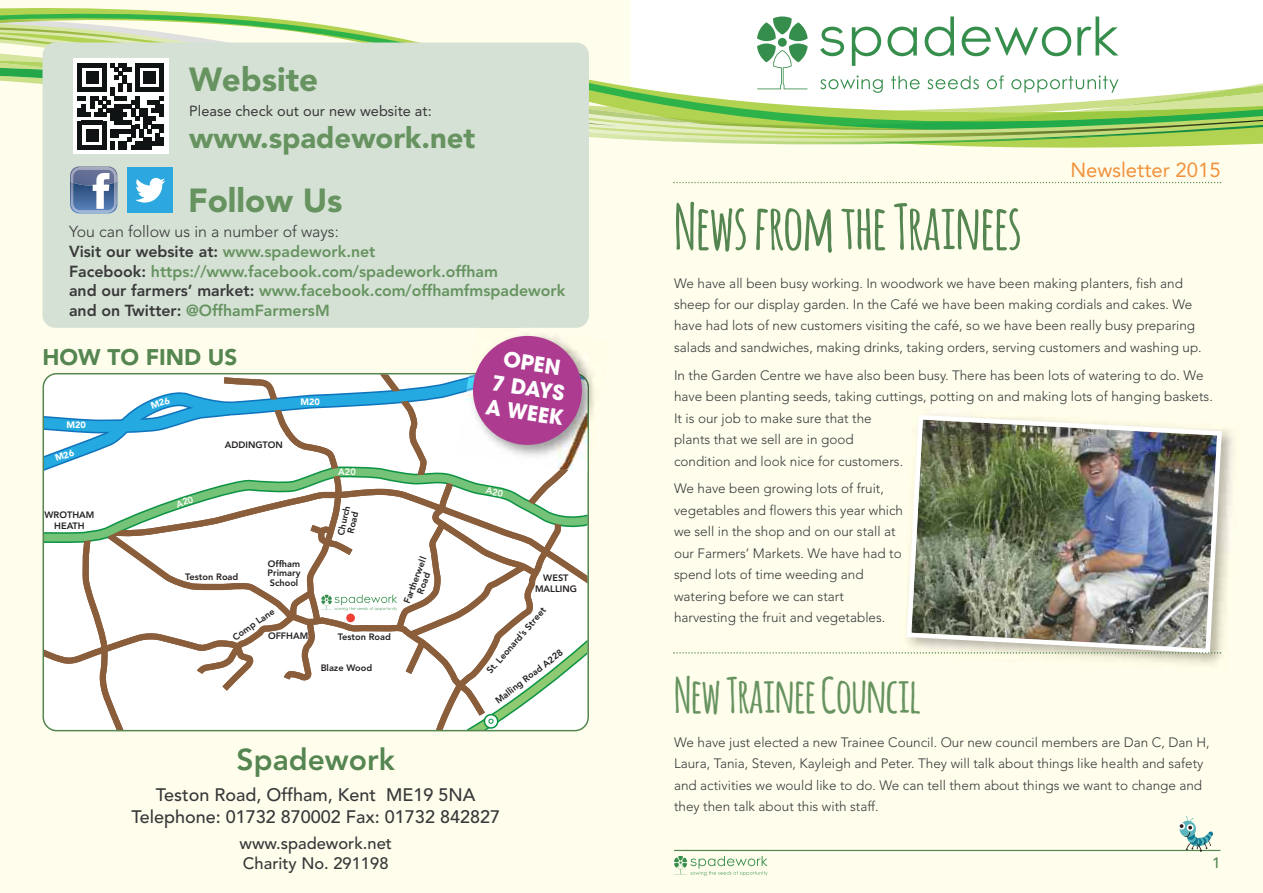
<style>
.page{position:relative;width:1263px;height:893px;background:#fff}
.page>*{position:absolute;margin:0;border:0;box-sizing:border-box;transform-origin:0 0}
.t1{font:700 61.5px "Amatic";color:#558652}
.t2{font:700 48px "Amatic";color:#669360}
.t3{font:900 33.15px "Avenir";color:#669360}
.t4{font:800 30px "Avenir";color:#558652}
.t5{font:900 29.1px "Avenir";color:#669360}
.t6{font:900 22.5px "Avenir";color:#558652}
.t7{font:700 20.7px/24.9px "Avant Garde";color:#fff;text-align:center}
.t8{font:20.25px "Avenir";color:#f1913c}
.t9{font:500 18px/22.4px "Avenir";color:#39383a;text-align:center}
.t10{font:500 16.5px/20.5px "Avenir";color:#39383a}
.t11{font:800 15.9px/19.6px "Avenir";color:#669360}
.t12{font:500 15px "Avenir";color:#558652}
.t13{font:14.55px "Avenir";color:#39383a}
.t14{font:300 13.5px/21.5px "Avenir";color:#39383a}
.t15{font:800 9.15px/9.1px "Avenir";color:#231f20;text-align:center}
.t16{font:900 9.15px "Avenir";color:#fff}
.t17{font:800 9.15px "Avenir";color:#fff}
.s1{font-weight:300;color:#39383a}
.s2{color:#39383a}
</style>
<div class="page">
<div style="left:0;top:188px;width:1263px;height:705px;background:#fffeec"></div>
<svg style="left:0;top:0;width:631px;height:16px;background:#f0f7d6"></svg>
<div style="left:0;top:149px;width:1263px;height:39px;background:#fffeec"></div>
<div style="left:43px;top:43px;width:546px;height:285px;background:#d4e1d4;border-radius:13px"></div>
<svg style="left:73px;top:149px;width:96px;height:5px"></svg>
<svg style="left:70px;top:166px;width:47px;height:47px;background:#7e92b3"></svg>
<div style="left:127px;top:167px;width:46px;height:46px;background:#2da7df"></div>
<svg style="left:135px;top:178px;width:30px;height:25px"></svg>
<svg style="left:0;top:16px;width:1263px;height:133px"></svg>
<hr style="left:674px;top:850px;width:546px;height:1px;background:#558652">
<svg style="left:673px;top:182px;width:548px;height:1px"></svg>
<svg style="left:674px;top:856px;width:93px;height:20px;background:#dbe9cf"></svg>
<img style="left:469px;top:328px;width:141px;height:145px">
<img style="left:899px;top:407px;width:343px;height:267px">
<img style="left:904px;top:412px;width:320px;height:244px">
<svg style="left:673px;top:652px;width:548px;height:2px"></svg>
<svg style="left:1178px;top:816px;width:35px;height:36px"></svg>
<svg style="left:44px;top:332px;width:543px;height:398px"></svg>
<h3 class="t3" style="left:189px;top:51px;width:130px">Website</h3>
<p class="t13" style="left:189px;top:99px;width:244px">Please check out our new website at:</p>
<h3 class="t5" style="left:189px;top:113px;width:288px">www.spadework.net</h3>
<h3 class="t3" style="left:188px;top:172px;width:156px">Follow Us</h3>
<p class="t11" style="left:69px;top:222px;width:498px"><span class="s1">You can follow us in a number of ways:<br></span><span class="s2">Visit our website at:</span> www.spadework.net<br><span class="s2">Facebook:</span> https://www.facebook.com/spadework.offham<br><span class="s2">and our farmers’ market:</span> www.facebook.com/offhamfmspadework <span class="s2">and on Twitter:</span> @OffhamFarmersM</p>
<h3 class="t6" style="left:43px;top:338px;width:196px">HOW TO FIND US</h3>
<p class="t16" style="left:66px;top:421px;width:21px">M20</p>
<p class="t15" style="left:45px;top:510px;width:51px;line-height:11.1px">WROTHAM<br>HEATH</p>
<p class="t15" style="left:225px;top:441px;width:60px">ADDINGTON</p>
<p class="t16" style="left:300px;top:398px;width:21px">M20</p>
<p class="t17" style="left:338px;top:468px;width:19px">A20</p>
<p class="t15" style="left:337px;top:534px;width:32px;rotate:-77deg">Church<br>Road</p>
<p class="t15" style="left:268px;top:560px;width:34px;text-align:justify">Offham Primary School</p>
<p class="t15" style="left:185px;top:573px;width:55px">Teston Road</p>
<p class="t15" style="left:231px;top:635px;width:50px;rotate:-35deg">Comp Lane</p>
<p class="t15" style="left:268px;top:632px;width:42px">OFFHAM</p>
<p class="t15" style="left:338px;top:633px;width:55px">Teston Road</p>
<p class="t15" style="left:321px;top:664px;width:53px">Blaze Wood</p>
<p class="t15" style="left:403px;top:602px;width:50px;rotate:-70deg">Fartherwell<br>Road</p>
<h3 class="t7" style="left:494px;top:348px;width:80px;rotate:8deg">OPEN<br>7 DAYS<br>A WEEK</h3>
<p class="t16" style="left:523px;top:368px;width:21px">M20</p>
<p class="t15" style="left:535px;top:572px;width:43px;line-height:11.1px">WEST<br>MALLING</p>
<p class="t15" style="left:485px;top:670px;width:86px;rotate:-49deg">St. Leonard’s Street</p>
<p class="t15" style="left:494px;top:698px;width:84px;rotate:-37deg">Malling Road A228</p>
<h3 class="t4" style="left:237px;top:747px;width:160px">Spadework</h3>
<h3 class="t9" style="left:131px;top:785px;width:370px">Teston Road, Offham, Kent ME19 5NA<br>Telephone: 01732 870002 Fax: 01732 842827</h3>
<p class="t10" style="left:239px;top:834px;width:154px">www.spadework.net<br>Charity No. 291198</p>
<h1 class="t1" style="left:674px;top:192px;width:349px">News from the Trainees</h1>
<h3 class="t8" style="left:1070px;top:153px;width:152px">Newsletter 2015</h3>
<p class="t14" style="left:674px;top:272px;width:529px">We have all been busy working. In woodwork we have been making planters, fish and sheep for our display garden. In the Café we have been making cordials and cakes. We have had lots of new customers visiting the café, so we have been really busy preparing salads and sandwiches, making drinks, taking orders, serving customers and washing up.</p>
<p class="t14" style="left:674px;top:364px;width:540px">In the Garden Centre we have also been busy. There has been lots of watering to do. We have been planting seeds, taking cuttings, potting on and making lots of hanging baskets.<br>It is our job to make sure that the<br>plants that we sell are in good<br>condition and look nice for customers.</p>
<p class="t14" style="left:674px;top:478px;width:231px">We have been growing lots of fruit, vegetables and flowers this year which we sell in the shop and on our stall at our Farmers’ Markets. We have had to spend lots of time weeding and watering before we can start harvesting the fruit and vegetables.</p>
<h2 class="t2" style="left:674px;top:668px;width:248px">New Trainee Council</h2>
<p class="t14" style="left:674px;top:731px;width:537px">We have just elected a new Trainee Council. Our new council members are Dan C, Dan H, Laura, Tania, Steven, Kayleigh and Peter. They will talk about things like health and safety and activities we would like to do. We can tell them about things we want to change and they then talk about this with staff.</p>
<p class="t12" style="left:1212px;top:857px;width:10px">1</p>
</div>
